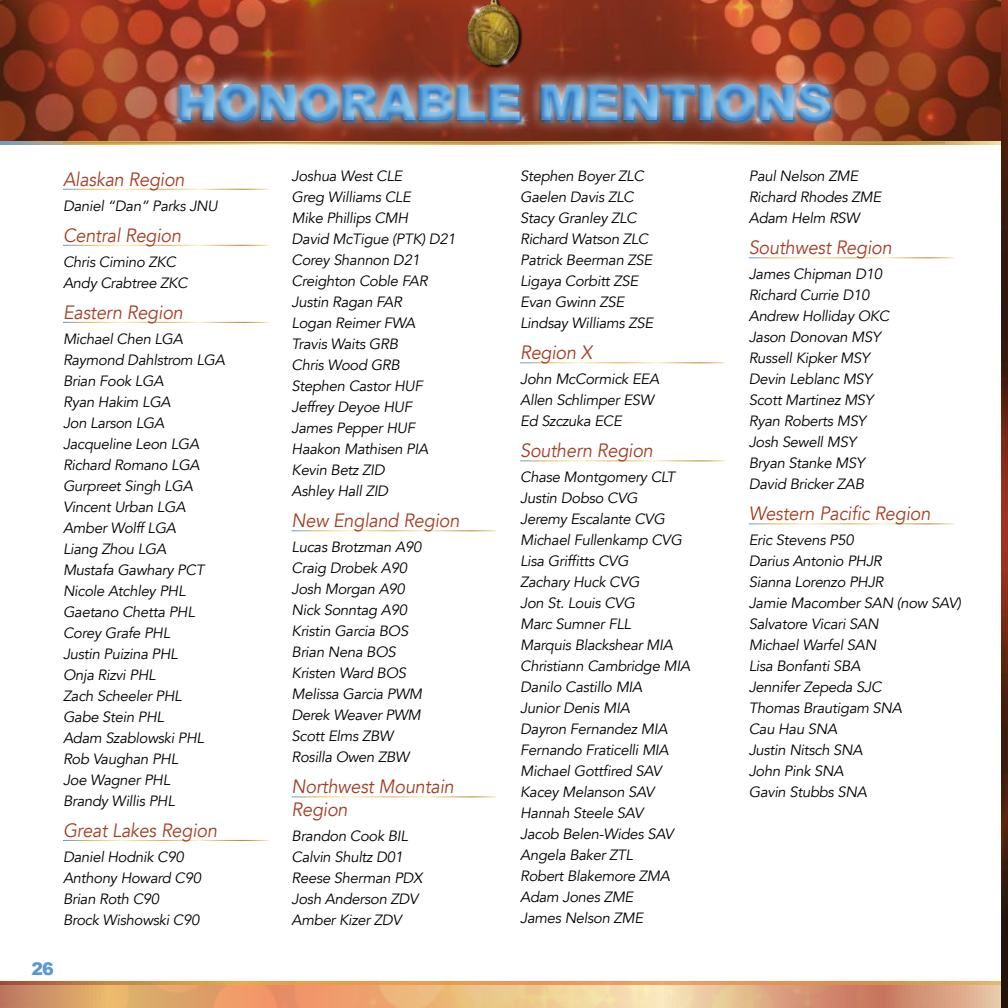
<style>
.page{position:relative;width:1008px;height:1008px;background:#fff}
.page>*{position:absolute;margin:0;border:0;box-sizing:border-box;transform-origin:0 0}
.t1{font:900 49px "Arial";color:#7bc1eb}
.t2{font:italic 19.25px/23.1px "Avenir";letter-spacing:-.01em;color:#a33e23;scale:.94 1}
.t3{font:900 17.5px "Arial";color:#5899d1}
.t4{font:italic 14.88px/21px "Avenir";letter-spacing:-.02em;color:#000}
</style>
<div class="page">
<svg style="left:0;top:985px;width:1001px;height:23px;background:#e3ad7e"></svg>
<svg style="left:0;top:982px;width:1001px;height:3px;background:#df9454"></svg>
<img style="left:1001px;top:149px;width:7px;height:859px">
<div style="left:0;top:0;width:1008px;height:149px;background:#7bc1eb;opacity:.75"></div>
<svg style="left:174px;top:78px;width:661px;height:4px;background:#99503f"></svg>
<img style="left:173px;top:82px;width:662px;height:45px">
<h1 class="t1" style="left:176px;top:67px;width:657px">HONORABLE MENTIONS</h1>
<p class="t2" style="left:63px;top:168px;width:131px">Alaskan Region</p>
<p class="t4" style="left:63px;top:195px;width:156px">Daniel “Dan” Parks JNU</p>
<p class="t2" style="left:63px;top:224px;width:127px">Central Region</p>
<p class="t4" style="left:63px;top:251px;width:126px">Chris Cimino ZKC<br>Andy Crabtree ZKC</p>
<p class="t2" style="left:63px;top:301px;width:129px">Eastern Region</p>
<p class="t4" style="left:63px;top:328px;width:164px">Michael Chen LGA<br>Raymond Dahlstrom LGA<br>Brian Fook LGA<br>Ryan Hakim LGA<br>Jon Larson LGA<br>Jacqueline Leon LGA<br>Richard Romano LGA<br>Gurpreet Singh LGA<br>Vincent Urban LGA<br>Amber Wolff LGA<br>Liang Zhou LGA<br>Mustafa Gawhary PCT<br>Nicole Atchley PHL<br>Gaetano Chetta PHL<br>Corey Grafe PHL<br>Justin Puizina PHL<br>Onja Rizvi PHL<br>Zach Scheeler PHL<br>Gabe Stein PHL<br>Adam Szablowski PHL<br>Rob Vaughan PHL<br>Joe Wagner PHL<br>Brandy Willis PHL</p>
<p class="t2" style="left:63px;top:819px;width:165px">Great Lakes Region</p>
<p class="t4" style="left:63px;top:847px;width:139px">Daniel Hodnik C90<br>Anthony Howard C90<br>Brian Roth C90<br>Brock Wishowski C90</p>
<p class="t3" style="left:32px;top:956px;width:24px">26</p>
<p class="t4" style="left:292px;top:166px;width:166px">Joshua West CLE<br>Greg Williams CLE<br>Mike Phillips CMH<br>David McTigue (PTK) D21<br>Corey Shannon D21<br>Creighton Coble FAR<br>Justin Ragan FAR<br>Logan Reimer FWA<br>Travis Waits GRB<br>Chris Wood GRB<br>Stephen Castor HUF<br>Jeffrey Deyoe HUF<br>James Pepper HUF<br>Haakon Mathisen PIA<br>Kevin Betz ZID<br>Ashley Hall ZID</p>
<p class="t2" style="left:292px;top:509px;width:180px">New England Region</p>
<p class="t4" style="left:292px;top:537px;width:132px">Lucas Brotzman A90<br>Craig Drobek A90<br>Josh Morgan A90<br>Nick Sonntag A90<br>Kristin Garcia BOS<br>Brian Nena BOS<br>Kristen Ward BOS<br>Melissa Garcia PWM<br>Derek Weaver PWM<br>Scott Elms ZBW<br>Rosilla Owen ZBW</p>
<p class="t2" style="left:292px;top:775px;width:174px">Northwest Mountain<br>Region</p>
<p class="t4" style="left:292px;top:826px;width:133px">Brandon Cook BIL<br>Calvin Shultz D01<br>Reese Sherman PDX<br>Josh Anderson ZDV<br>Amber Kizer ZDV</p>
<p class="t4" style="left:520px;top:166px;width:134px">Stephen Boyer ZLC<br>Gaelen Davis ZLC<br>Stacy Granley ZLC<br>Richard Watson ZLC<br>Patrick Beerman ZSE<br>Ligaya Corbitt ZSE<br>Evan Gwinn ZSE<br>Lindsay Williams ZSE</p>
<p class="t2" style="left:520px;top:341px;width:78px">Region X</p>
<p class="t4" style="left:520px;top:369px;width:141px">John McCormick EEA<br>Allen Schlimper ESW<br>Ed Szczuka ECE</p>
<p class="t2" style="left:520px;top:439px;width:143px">Southern Region</p>
<p class="t4" style="left:520px;top:467px;width:172px">Chase Montgomery CLT<br>Justin Dobso CVG<br>Jeremy Escalante CVG<br>Michael Fullenkamp CVG<br>Lisa Griffitts CVG<br>Zachary Huck CVG<br>Jon St. Louis CVG<br>Marc Sumner FLL<br>Marquis Blackshear MIA<br>Christiann Cambridge MIA<br>Danilo Castillo MIA<br>Junior Denis MIA<br>Dayron Fernandez MIA<br>Fernando Fraticelli MIA<br>Michael Gottfired SAV<br>Kacey Melanson SAV<br>Hannah Steele SAV<br>Jacob Belen-Wides SAV<br>Angela Baker ZTL<br>Robert Blakemore ZMA<br>Adam Jones ZME<br>James Nelson ZME</p>
<p class="t4" style="left:749px;top:166px;width:134px">Paul Nelson ZME<br>Richard Rhodes ZME<br>Adam Helm RSW</p>
<p class="t2" style="left:749px;top:236px;width:154px">Southwest Region</p>
<p class="t4" style="left:749px;top:264px;width:142px">James Chipman D10<br>Richard Currie D10<br>Andrew Holliday OKC<br>Jason Donovan MSY<br>Russell Kipker MSY<br>Devin Leblanc MSY<br>Scott Martinez MSY<br>Ryan Roberts MSY<br>Josh Sewell MSY<br>Bryan Stanke MSY<br>David Bricker ZAB</p>
<p class="t2" style="left:749px;top:502px;width:195px">Western Pacific Region</p>
<p class="t4" style="left:749px;top:530px;width:214px">Eric Stevens P50<br>Darius Antonio PHJR<br>Sianna Lorenzo PHJR<br>Jamie Macomber SAN (now SAV)<br>Salvatore Vicari SAN<br>Michael Warfel SAN<br>Lisa Bonfanti SBA<br>Jennifer Zepeda SJC<br>Thomas Brautigam SNA<br>Cau Hau SNA<br>Justin Nitsch SNA<br>John Pink SNA<br>Gavin Stubbs SNA</p>
</div>
